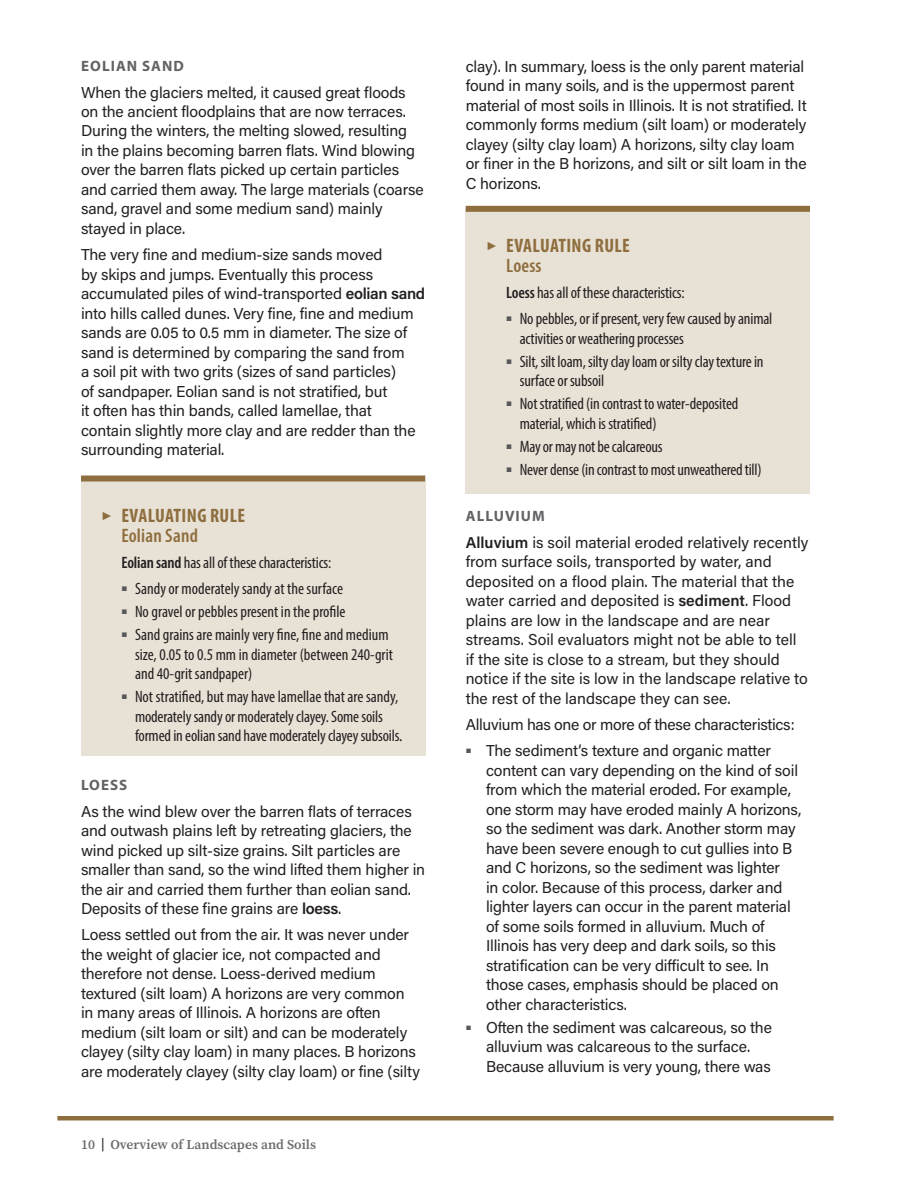
<style>
.page{position:relative;width:918px;height:1188px;background:#fff}
.page>*{position:absolute;margin:0;border:0;box-sizing:border-box;transform-origin:0 0}
.JR-Heading{font:700 condensed 19.5px/19.5px "Myriad Pro";letter-spacing:.02em;color:#8e6e3e}
.JR-body{font:condensed 16.5px/19.5px "Myriad Pro";letter-spacing:-.01em;color:#231f20}
.Body{font:15.75px/19.5px "Acumin Pro";letter-spacing:-.01em;color:#231f20}
.t1{font:700 15px "Myriad Pro";letter-spacing:.07em;color:#636366}
.t2{font:600 13.5px "Source Serif Pro";color:#6c6d70}
.s1{font-weight:600}
.s2{font-family:"Arial";font-stretch:normal;font-size:11.7px}
.s3{font-stretch:normal;font-size:15.75px}
.s4{color:#231f20}
</style>
<div class="page">
<hr style="left:57px;top:1116px;width:777px;height:4px;background:#8e6e3e">
<div style="left:81px;top:482px;width:344px;height:274px;background:#e8e1d5"></div>
<div style="left:466px;top:208px;width:344px;height:286px;background:#e8e1d5"></div>
<div style="left:81px;top:476px;width:344px;height:6px;background:#8e6e3e"></div>
<div style="left:466px;top:206px;width:344px;height:6px;background:#8e6e3e"></div>
<h3 class="t1" style="left:81px;top:56px;width:104px">EOLIAN SAND</h3>
<p class="Body" style="left:81px;top:82px;width:344px">When the glaciers melted, it caused great floods on the ancient floodplains that are now terraces.<br>During the winters, the melting slowed, resulting<br>in the plains becoming barren flats. Wind blowing over the barren flats picked up certain particles and carried them away. The large materials (coarse sand, gravel and some medium sand) mainly stayed in place.</p>
<p class="Body" style="left:81px;top:244px;width:346px">The very fine and medium-size sands moved<br>by skips and jumps. Eventually this process accumulated piles of wind-transported <span class="s1">eolian sand </span>into hills called dunes. Very fine, fine and medium sands are 0.05 to 0.5 mm in diameter. The size of sand is determined by comparing the sand from<br>a soil pit with two grits (sizes of sand particles)<br>of sandpaper. Eolian sand is not stratified, but<br>it often has thin bands, called lamellae, that contain slightly more clay and are redder than the surrounding material.</p>
<p class="JR-Heading" style="left:121px;top:505px;width:125px;text-indent:-20px"><span class="s2">►</span> EVALUATING RULE<br><span class="s1">Eolian Sand</span></p>
<p class="JR-body" style="left:122px;top:552px;width:211px"><span class="s1">Eolian sand</span> has all of these characteristics:</p>
<p class="JR-body" style="left:122px;top:579px;width:223px"><sup>■</sup> Sandy or moderately sandy at the surface</p>
<p class="JR-body" style="left:122px;top:602px;width:226px"><sup>■</sup> No gravel or pebbles present in the profile</p>
<p class="JR-body" style="left:135px;top:625px;width:259px;text-indent:-14px"><sup>■</sup> Sand grains are mainly very fine, fine and medium size, 0.05 to 0.5 mm in diameter (between 240-grit and 40-grit sandpaper)</p>
<p class="JR-body" style="left:135px;top:687px;width:269px;text-indent:-14px"><sup>■</sup> Not stratified, but may have lamellae that are sandy, moderately sandy or moderately clayey. Some soils formed in eolian sand have moderately clayey subsoils<span class="s3">.</span></p>
<h3 class="t1" style="left:81px;top:775px;width:48px">LOESS</h3>
<p class="Body" style="left:81px;top:801px;width:346px">As the wind blew over the barren flats of terraces and outwash plains left by retreating glaciers, the wind picked up silt-size grains. Silt particles are smaller than sand, so the wind lifted them higher in the air and carried them further than eolian sand.<br>Deposits of these fine grains are <span class="s1">loess</span>.</p>
<p class="Body" style="left:81px;top:924px;width:341px">Loess settled out from the air. It was never under the weight of glacier ice, not compacted and therefore not dense. Loess-derived medium textured (silt loam) A horizons are very common in many areas of Illinois. A horizons are often medium (silt loam or silt) and can be moderately clayey (silty clay loam) in many places. B horizons are moderately clayey (silty clay loam) or fine (silty</p>
<p class="t2" style="left:81px;top:1135px;width:237px">10 <span class="s4">|</span> Overview of Landscapes and Soils</p>
<p class="Body" style="left:466px;top:56px;width:343px">clay). In summary, loess is the only parent material found in many soils, and is the uppermost parent material of most soils in Illinois. It is not stratified. It commonly forms medium (silt loam) or moderately clayey (silty clay loam) A horizons, silty clay loam or finer in the B horizons, and silt or silt loam in the C horizons.</p>
<p class="JR-Heading" style="left:506px;top:236px;width:125px;text-indent:-20px"><span class="s2">►</span> EVALUATING RULE<br><span class="s1">Loess</span></p>
<p class="JR-body" style="left:506px;top:283px;width:180px"><span class="s1">Loess</span> has all of these characteristics:</p>
<p class="JR-body" style="left:520px;top:309px;width:254px;text-indent:-14px"><sup>■</sup> No pebbles, or if present, very few caused by animal activities or weathering processes</p>
<p class="JR-body" style="left:520px;top:351px;width:245px;text-indent:-14px"><sup>■</sup> Silt, silt loam, silty clay loam or silty clay texture in surface or subsoil</p>
<p class="JR-body" style="left:520px;top:394px;width:220px;text-indent:-14px"><sup>■</sup> Not stratified (in contrast to water-deposited material, which is stratified)</p>
<p class="JR-body" style="left:506px;top:436px;width:158px"><sup>■</sup> May or may not be calcareous</p>
<p class="JR-body" style="left:506px;top:459px;width:257px"><sup>■</sup> Never dense (in contrast to most unweathered till)</p>
<h3 class="t1" style="left:466px;top:507px;width:81px">ALLUVIUM</h3>
<p class="Body" style="left:466px;top:532px;width:344px"><span class="s1">Alluvium</span> is soil material eroded relatively recently from surface soils, transported by water, and deposited on a flood plain. The material that the water carried and deposited is <span class="s1">sediment</span>. Flood plains are low in the landscape and are near streams. Soil evaluators might not be able to tell if the site is close to a stream, but they should notice if the site is low in the landscape relative to the rest of the landscape they can see.</p>
<p class="Body" style="left:466px;top:714px;width:330px">Alluvium has one or more of these characteristics:</p>
<p class="Body" style="left:486px;top:740px;width:317px;text-indent:-20px"><sup>■</sup> The sediment’s texture and organic matter content can vary depending on the kind of soil from which the material eroded. For example, one storm may have eroded mainly A horizons, so the sediment was dark. Another storm may have been severe enough to cut gullies into B and C horizons, so the sediment was lighter<br>in color. Because of this process, darker and lighter layers can occur in the parent material of some soils formed in alluvium. Much of Illinois has very deep and dark soils, so this stratification can be very difficult to see. In those cases, emphasis should be placed on other characteristics.</p>
<p class="Body" style="left:486px;top:1017px;width:287px;text-indent:-20px"><sup>■</sup> Often the sediment was calcareous, so the alluvium was calcareous to the surface.<br>Because alluvium is very young, there was</p>
</div>
